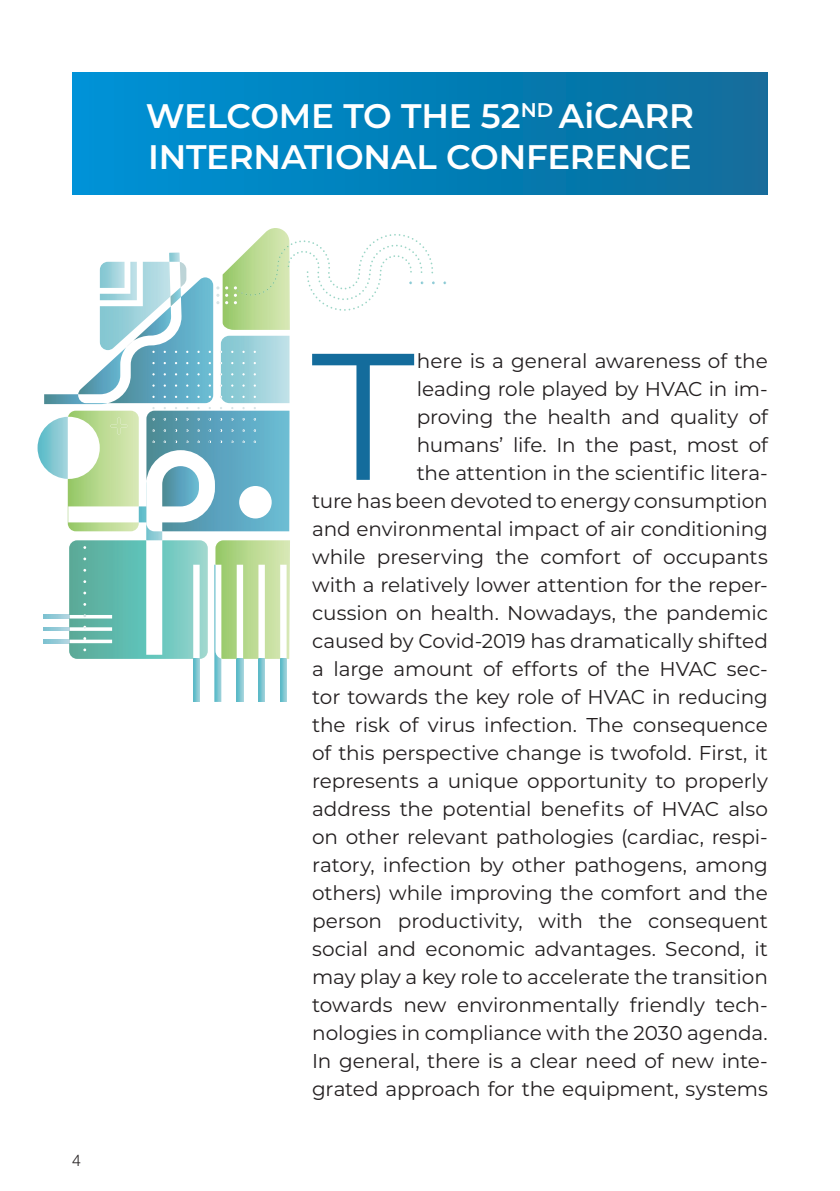
<style>
.page{position:relative;width:840px;height:1191px;background:#fff}
.page>*{position:absolute;margin:0;border:0;box-sizing:border-box;transform-origin:0 0}
.t1{font:180px "Montserrat";color:#146c9c}
.t2{font:600 34px/40.8px "Montserrat";letter-spacing:-.005em;color:#fff}
.t3{font:20px/28px "Montserrat";letter-spacing:-.005em;color:#231f20;text-align:right}
.t4{font:300 16px "Helvetica Neue LT Std";color:#231f20}
</style>
<div class="page">
<svg style="left:38px;top:228px;width:396px;height:474px"></svg>
<div style="left:72px;top:72px;width:695px;height:123px;background:linear-gradient(to right,#0092d6,#0d6c9a)"></div>
<h2 class="t2" style="left:146px;top:94px;width:549px">WELCOME TO THE 52<sup>ND</sup> AiCARR<br>INTERNATIONAL CONFERENCE</h2>
<p class="t4" style="left:72px;top:1150px;width:10px">4</p>
<p class="t3" style="left:312px;top:346px;width:457px">here is a general awareness of the<br>leading role played by HVAC in im-<br>proving the health and quality of<br>humans’ life. In the past, most of<br>the attention in the scientific litera-<br>ture has been devoted to energy consumption and environmental impact of air conditioning while preserving the comfort of occupants with a relatively lower attention for the reper&shy;cussion on health. Nowadays, the pandemic caused by Covid-2019 has dramatically shifted a large amount of efforts of the HVAC sec&shy;tor towards the key role of HVAC in reducing the risk of virus infection. The consequence of this perspective change is twofold. First, it represents a unique opportunity to properly address the potential benefits of HVAC also on other relevant pathologies (cardiac, respi&shy;ratory, infection by other pathogens, among others) while improving the comfort and the person productivity, with the consequent social and economic advantages. Second, it may play a key role to accelerate the transition towards new environmentally friendly tech&shy;nologies in compliance with the 2030 agenda.<br>In general, there is a clear need of new inte&shy;grated approach for the equipment, systems</p>
<h1 class="t1" style="left:311px;top:292px;width:105px">T</h1>
</div>
